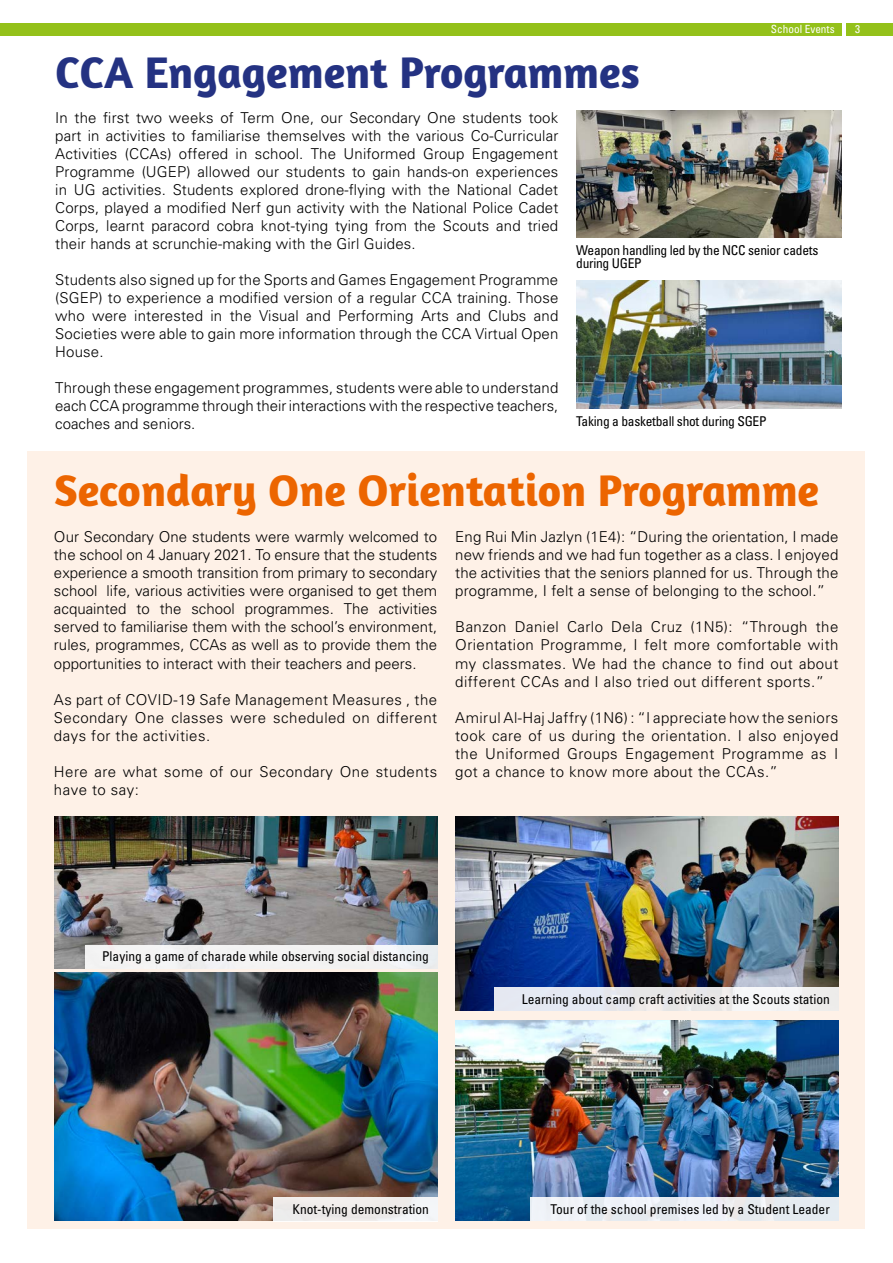
<style>
.page{position:relative;width:893px;height:1263px;background:#fff}
.page>*{position:absolute;margin:0;border:0;box-sizing:border-box;transform-origin:0 0}
.t1{font:700 45px "Amaranth";color:#ec6500}
.t2{font:700 45px "Amaranth";color:#243282}
.t3{font:300 15px/18px "Univers";letter-spacing:.01em;color:#000;text-align:justify}
.t4{font:300 15px/18px "Univers";letter-spacing:.03em;color:#000}
.t5{font:condensed 13.5px "Univers";color:#000}
.t6{font:condensed 13.5px/13.4px "Univers";letter-spacing:-.02em;color:#000}
.t7{font:condensed 11.25px "Univers";color:#fff}
</style>
<div class="page">
<div style="left:846px;top:23px;width:47px;height:13px;background:#94c11a"></div>
<div style="left:0;top:23px;width:842px;height:13px;background:#94c11a"></div>
<div style="left:28px;top:451px;width:837px;height:778px;background:#fef1e7"></div>
<img style="left:54px;top:816px;width:384px;height:153px">
<img style="left:54px;top:973px;width:384px;height:248px">
<img style="left:455px;top:816px;width:384px;height:195px">
<img style="left:455px;top:1021px;width:384px;height:200px">
<div style="left:85px;top:945px;width:353px;height:24px;background:#f3f3f3"></div>
<div style="left:274px;top:1198px;width:164px;height:24px;background:linear-gradient(to right,#ede8e6,#f2f2f3)"></div>
<div style="left:495px;top:987px;width:344px;height:24px;background:linear-gradient(to right,#e2e6f0,#f3f1ee)"></div>
<div style="left:531px;top:1198px;width:308px;height:23px;background:#eaecf1"></div>
<img style="left:576px;top:111px;width:265px;height:126px">
<img style="left:576px;top:280px;width:265px;height:128px">
<p class="t7" style="left:771px;top:22px;width:65px">School Events</p>
<p class="t7" style="left:855px;top:22px;width:6px">3</p>
<h1 class="t2" style="left:55px;top:44px;width:586px">CCA Engagement Programmes</h1>
<p class="t3" style="left:55px;top:108px;width:505px">In the first two weeks of Term One, our Secondary One students took part in activities to familiarise themselves with the various Co-Curricular Activities (CCAs) offered in school. The Uniformed Group Engagement Programme (UGEP) allowed our students to gain hands-on experiences in UG activities. Students explored drone-flying with the National Cadet Corps, played a modified Nerf gun activity with the National Police Cadet Corps, learnt paracord cobra knot-tying tying from the Scouts and tried their hands at scrunchie-making with the Girl Guides.</p>
<p class="t3" style="left:55px;top:270px;width:505px">Students also signed up for the Sports and Games Engagement Programme (SGEP) to experience a modified version of a regular CCA training. Those who were interested in the Visual and Performing Arts and Clubs and Societies were able to gain more information through the CCA Virtual Open House.</p>
<p class="t3" style="left:55px;top:378px;width:505px">Through these engagement programmes, students were able to understand each CCA programme through their interactions with the respective teachers, coaches and seniors.</p>
<p class="t6" style="left:576px;top:243px;width:244px">Weapon handling led by the NCC senior cadets during UGEP</p>
<p class="t6" style="left:576px;top:414px;width:192px">Taking a basketball shot during SGEP</p>
<h1 class="t1" style="left:54px;top:462px;width:767px">Secondary One Orientation Programme</h1>
<p class="t3" style="left:54px;top:528px;width:385px">Our Secondary One students were warmly welcomed to the school on 4 January 2021. To ensure that the students experience a smooth transition from primary to secondary school life, various activities were organised to get them acquainted to the school programmes. The activities served to familiarise them with the school’s environment, rules, programmes, CCAs as well as to provide them the opportunities to interact with their teachers and peers.</p>
<p class="t3" style="left:54px;top:690px;width:385px">As part of COVID-19 Safe Management Measures , the Secondary One classes were scheduled on different days for the activities.</p>
<p class="t4" style="left:54px;top:762px;width:385px">Here are what some of our Secondary One students have to say:</p>
<p class="t3" style="left:455px;top:528px;width:385px">Eng Rui Min Jazlyn (1E4): “During the orientation, I made new friends and we had fun together as a class. I enjoyed the activities that the seniors planned for us. Through the programme, I felt a sense of belonging to the school.”</p>
<p class="t3" style="left:455px;top:618px;width:385px">Banzon Daniel Carlo Dela Cruz (1N5): “Through the Orientation Programme, I felt more comfortable with my classmates. We had the chance to find out about different CCAs and I also tried out different sports.”</p>
<p class="t3" style="left:455px;top:708px;width:385px">Amirul Al-Haj Jaffry (1N6) : “I appreciate how the seniors took care of us during the orientation. I also enjoyed the Uniformed Groups Engagement Programme as I got a chance to know more about the CCAs.”</p>
<p class="t5" style="left:102px;top:948px;width:328px">Playing a game of charade while observing social distancing</p>
<p class="t5" style="left:293px;top:1200px;width:138px">Knot-tying demonstration</p>
<p class="t5" style="left:522px;top:990px;width:310px">Learning about camp craft activities at the Scouts station</p>
<p class="t5" style="left:551px;top:1200px;width:281px">Tour of the school premises led by a Student Leader</p>
</div>
